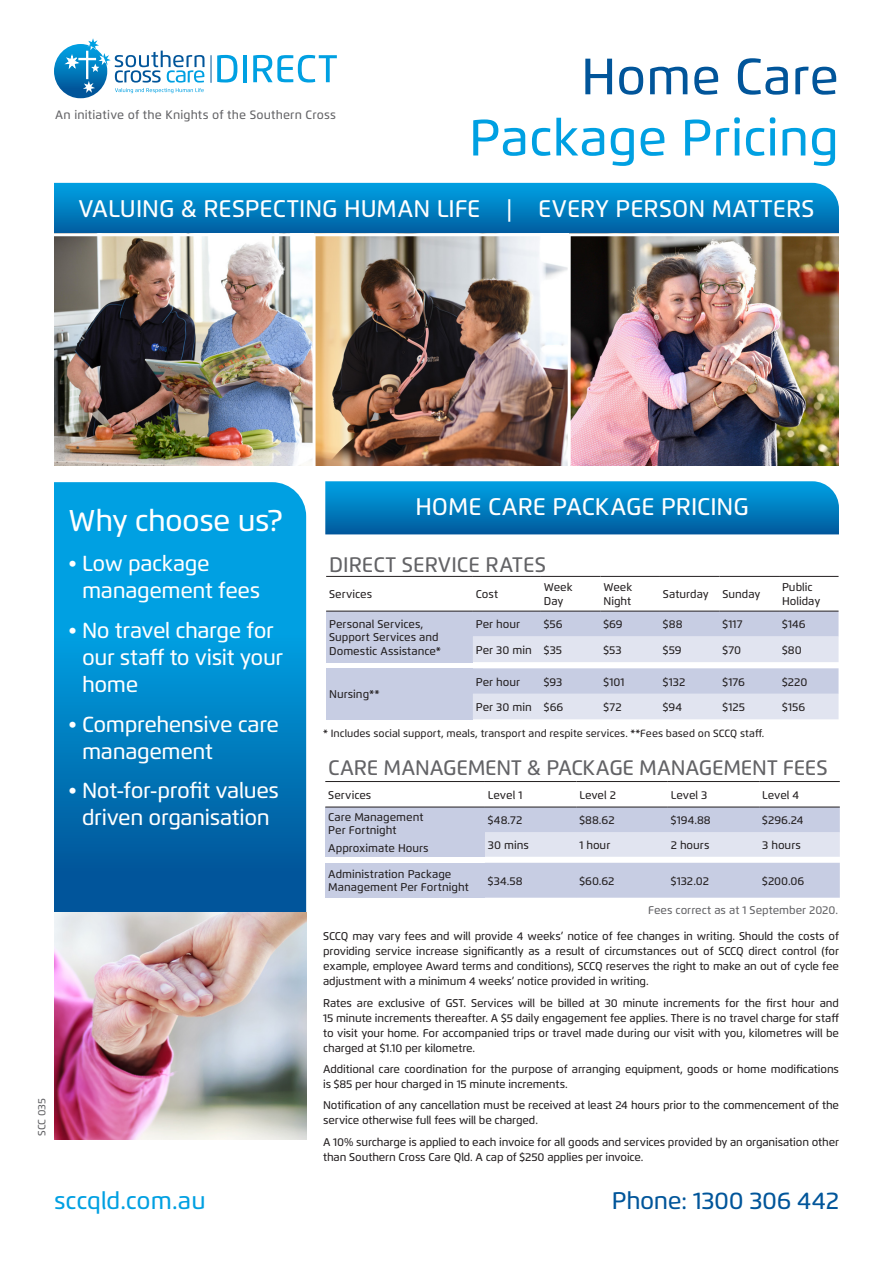
<style>
.page{position:relative;width:893px;height:1263px;background:#fff}
.page>*{position:absolute;margin:0;border:0;box-sizing:border-box;transform-origin:0 0}
.t1{font:500 51px/61.2px "Flexo";color:#00a0e2;text-align:right}
.t2{font:500 30px "Flexo";letter-spacing:-.02em;color:#fff}
.t3{font:500 24px "Flexo";color:#fff}
.t4{font:500 24px "Flexo";letter-spacing:-.015em;color:#01559a}
.t5{font:500 24px "Flexo";letter-spacing:-.005em;color:#00a0e2}
.t6{font:500 21.75px/27px "Flexo";letter-spacing:-.02em;color:#fff}
.t7{font:500 21px "Flexo";letter-spacing:-.005em;color:#636366}
.t8{font:500 12.15px "Flexo";letter-spacing:.01em;color:#636366}
.t9{font:500 11.25px/15px "Flexo";letter-spacing:-.01em;color:#231f20}
.t10{font:500 11.25px "Flexo";color:#636366}
.t11{font:500 10.5px "Flexo";color:#231f20}
.t12{font:500 10.5px "Flexo";letter-spacing:-.005em;color:#636366}
.s1{color:#01559a}
</style>
<div class="page">
<img style="left:54px;top:49px;width:43px;height:49px">
<svg style="left:65px;top:38px;width:139px;height:55px"></svg>
<hr style="left:243px;top:55px;width:4px;height:27px;background:#00a0e2">
<svg style="left:253px;top:55px;width:84px;height:28px"></svg>
<svg style="left:211px;top:55px;width:26px;height:28px"></svg>
<svg style="left:54px;top:482px;width:252px;height:430px;background:#0084c6"></svg>
<svg style="left:325px;top:806px;width:515px;height:51px;background:#cfd3e6"></svg>
<hr style="left:325px;top:807px;width:160px;height:1px;background:#231f20">
<hr style="left:485px;top:807px;width:91px;height:1px;background:#231f20">
<hr style="left:576px;top:807px;width:92px;height:1px;background:#231f20">
<hr style="left:668px;top:807px;width:91px;height:1px;background:#231f20">
<hr style="left:759px;top:807px;width:81px;height:1px;background:#231f20">
<hr style="left:325px;top:781px;width:160px;height:1px;background:#231f20">
<hr style="left:485px;top:781px;width:91px;height:1px;background:#231f20">
<hr style="left:576px;top:781px;width:92px;height:1px;background:#231f20">
<hr style="left:668px;top:781px;width:91px;height:1px;background:#231f20">
<hr style="left:759px;top:781px;width:81px;height:1px;background:#231f20">
<div style="left:325px;top:863px;width:160px;height:35px;background:#c7cde3"></div>
<div style="left:485px;top:863px;width:355px;height:35px;background:#c7cde3"></div>
<svg style="left:326px;top:575px;width:512px;height:87px"></svg>
<hr style="left:326px;top:611px;width:147px;height:1px;background:#231f20">
<hr style="left:473px;top:611px;width:68px;height:1px;background:#231f20">
<hr style="left:541px;top:611px;width:59px;height:1px;background:#231f20">
<hr style="left:600px;top:611px;width:60px;height:1px;background:#231f20">
<hr style="left:660px;top:611px;width:59px;height:1px;background:#231f20">
<hr style="left:719px;top:611px;width:60px;height:1px;background:#231f20">
<hr style="left:779px;top:611px;width:59px;height:1px;background:#231f20">
<hr style="left:326px;top:576px;width:147px;height:1px;background:#231f20">
<hr style="left:473px;top:576px;width:68px;height:1px;background:#231f20">
<hr style="left:541px;top:576px;width:59px;height:1px;background:#231f20">
<hr style="left:600px;top:576px;width:60px;height:1px;background:#231f20">
<hr style="left:660px;top:576px;width:59px;height:1px;background:#231f20">
<hr style="left:719px;top:576px;width:60px;height:1px;background:#231f20">
<hr style="left:779px;top:576px;width:59px;height:1px;background:#231f20">
<div style="left:326px;top:668px;width:147px;height:51px;background:#c7cde3"></div>
<svg style="left:473px;top:668px;width:365px;height:51px;background:#d4d8e9"></svg>
<svg style="left:325px;top:481px;width:514px;height:53px;background:#037fc1"></svg>
<svg style="left:54px;top:183px;width:785px;height:50px;background:#0180c2"></svg>
<img style="left:54px;top:236px;width:785px;height:229px">
<img style="left:54px;top:912px;width:252px;height:228px">
<hr style="left:313px;top:236px;width:3px;height:236px;background:#fff">
<hr style="left:568px;top:236px;width:3px;height:236px;background:#fff">
<p class="t8" style="left:55px;top:107px;width:282px">An initiative of the Knights of the Southern Cross</p>
<p class="t1" style="left:469px;top:46px;width:371px"><span class="s1">Home Care<br></span>Package Pricing</p>
<p class="t3" style="left:79px;top:194px;width:737px">VALUING &amp; RESPECTING HUMAN LIFE | EVERY PERSON MATTERS</p>
<p class="t2" style="left:69px;top:503px;width:216px">Why choose us?</p>
<p class="t6" style="left:82px;top:550px;width:180px;text-indent:-13px">• Low package management fees</p>
<p class="t6" style="left:82px;top:617px;width:203px;text-indent:-13px">• No travel charge for our staff to visit your home</p>
<p class="t6" style="left:82px;top:710px;width:199px;text-indent:-13px">• Comprehensive care management</p>
<p class="t6" style="left:69px;top:777px;width:212px;text-align:center">• Not-for-profit values driven organisation</p>
<p class="t12" style="left:35px;top:1136px;width:39px;rotate:-90deg">SCC 035</p>
<p class="t3" style="left:415px;top:492px;width:335px">HOME CARE PACKAGE PRICING</p>
<p class="t7" style="left:329px;top:552px;width:218px">DIRECT SERVICE RATES</p>
<p class="t9" style="left:329px;top:587px;width:45px">Services</p>
<p class="t9" style="left:476px;top:587px;width:24px">Cost</p>
<p class="t9" style="left:544px;top:581px;width:30px;line-height:13.5px">Week<br>Day</p>
<p class="t9" style="left:603px;top:581px;width:30px;line-height:13.5px">Week<br>Night</p>
<p class="t9" style="left:663px;top:587px;width:47px">Saturday</p>
<p class="t9" style="left:722px;top:587px;width:40px">Sunday</p>
<p class="t9" style="left:782px;top:581px;width:40px;line-height:13.5px">Public<br>Holiday</p>
<p class="t9" style="left:329px;top:617px;width:113px;line-height:13.5px">Personal Services,<br>Support Services and<br>Domestic Assistance*</p>
<p class="t9" style="left:476px;top:617px;width:46px">Per hour</p>
<p class="t9" style="left:544px;top:617px;width:20px">$56</p>
<p class="t9" style="left:603px;top:617px;width:21px">$69</p>
<p class="t9" style="left:663px;top:617px;width:21px">$88</p>
<p class="t9" style="left:722px;top:617px;width:22px">$117</p>
<p class="t9" style="left:782px;top:617px;width:25px">$146</p>
<p class="t9" style="left:476px;top:642px;width:58px">Per 30 min</p>
<p class="t9" style="left:544px;top:642px;width:20px">$35</p>
<p class="t9" style="left:603px;top:642px;width:20px">$53</p>
<p class="t9" style="left:663px;top:642px;width:20px">$59</p>
<p class="t9" style="left:722px;top:642px;width:20px">$70</p>
<p class="t9" style="left:782px;top:642px;width:21px">$80</p>
<p class="t9" style="left:476px;top:674px;width:46px">Per hour</p>
<p class="t9" style="left:544px;top:674px;width:20px">$93</p>
<p class="t9" style="left:603px;top:674px;width:23px">$101</p>
<p class="t9" style="left:663px;top:674px;width:24px">$132</p>
<p class="t9" style="left:722px;top:674px;width:24px">$176</p>
<p class="t9" style="left:782px;top:674px;width:27px">$220</p>
<p class="t9" style="left:476px;top:699px;width:58px">Per 30 min</p>
<p class="t9" style="left:544px;top:699px;width:21px">$66</p>
<p class="t9" style="left:603px;top:699px;width:20px">$72</p>
<p class="t9" style="left:663px;top:699px;width:21px">$94</p>
<p class="t9" style="left:722px;top:699px;width:24px">$125</p>
<p class="t9" style="left:782px;top:699px;width:25px">$156</p>
<p class="t11" style="left:323px;top:727px;width:443px">* Includes social support, meals, transport and respite services. **Fees based on SCCQ staff.</p>
<p class="t9" style="left:329px;top:687px;width:52px">Nursing**</p>
<p class="t7" style="left:328px;top:755px;width:501px">CARE MANAGEMENT &amp; PACKAGE MANAGEMENT FEES</p>
<p class="t9" style="left:328px;top:787px;width:45px">Services</p>
<p class="t9" style="left:488px;top:787px;width:36px">Level 1</p>
<p class="t9" style="left:579px;top:787px;width:38px">Level 2</p>
<p class="t9" style="left:671px;top:787px;width:38px">Level 3</p>
<p class="t9" style="left:762px;top:787px;width:39px">Level 4</p>
<p class="t9" style="left:328px;top:810px;width:97px;line-height:13.5px">Care Management<br>Per Fortnight</p>
<p class="t9" style="left:328px;top:840px;width:102px">Approximate Hours</p>
<p class="t9" style="left:488px;top:813px;width:36px">$48.72</p>
<p class="t9" style="left:579px;top:813px;width:37px">$88.62</p>
<p class="t9" style="left:671px;top:813px;width:41px">$194.88</p>
<p class="t9" style="left:762px;top:813px;width:43px">$296.24</p>
<p class="t9" style="left:488px;top:838px;width:43px">30 mins</p>
<p class="t9" style="left:579px;top:838px;width:32px">1 hour</p>
<p class="t9" style="left:671px;top:838px;width:40px">2 hours</p>
<p class="t9" style="left:762px;top:838px;width:40px">3 hours</p>
<p class="t9" style="left:328px;top:867px;width:142px;line-height:13.5px">Administration Package<br>Management Per Fortnight</p>
<p class="t9" style="left:488px;top:873px;width:36px">$34.58</p>
<p class="t9" style="left:579px;top:873px;width:37px">$60.62</p>
<p class="t9" style="left:671px;top:873px;width:40px">$132.02</p>
<p class="t9" style="left:762px;top:873px;width:44px">$200.06</p>
<p class="t10" style="left:648px;top:903px;width:191px">Fees correct as at 1 September 2020.</p>
<p class="t9" style="left:323px;top:929px;width:517px;text-align:justify">SCCQ may vary fees and will provide 4 weeks’ notice of fee changes in writing. Should the costs of providing service increase significantly as a result of circumstances out of SCCQ direct control (for example, employee Award terms and conditions), SCCQ reserves the right to make an out of cycle fee adjustment with a minimum 4 weeks’ notice provided in writing.</p>
<p class="t9" style="left:323px;top:995px;width:517px;text-align:justify">Rates are exclusive of GST. Services will be billed at 30 minute increments for the first hour and 15 minute increments thereafter. A $5 daily engagement fee applies. There is no travel charge for staff to visit your home. For accompanied trips or travel made during our visit with you, kilometres will be charged at $1.10 per kilometre.</p>
<p class="t9" style="left:323px;top:1061px;width:517px">Additional care coordination for the purpose of arranging equipment, goods or home modifications is $85 per hour charged in 15 minute increments.</p>
<p class="t9" style="left:323px;top:1098px;width:517px">Notification of any cancellation must be received at least 24 hours prior to the commencement of the service otherwise full fees will be charged.</p>
<p class="t9" style="left:323px;top:1134px;width:517px">A 10% surcharge is applied to each invoice for all goods and services provided by an organisation other than Southern Cross Care Qld. A cap of $250 applies per invoice.</p>
<p class="t5" style="left:54px;top:1186px;width:153px">sccqld.com.au</p>
<p class="t4" style="left:612px;top:1186px;width:228px">Phone: 1300 306 442</p>
</div>
